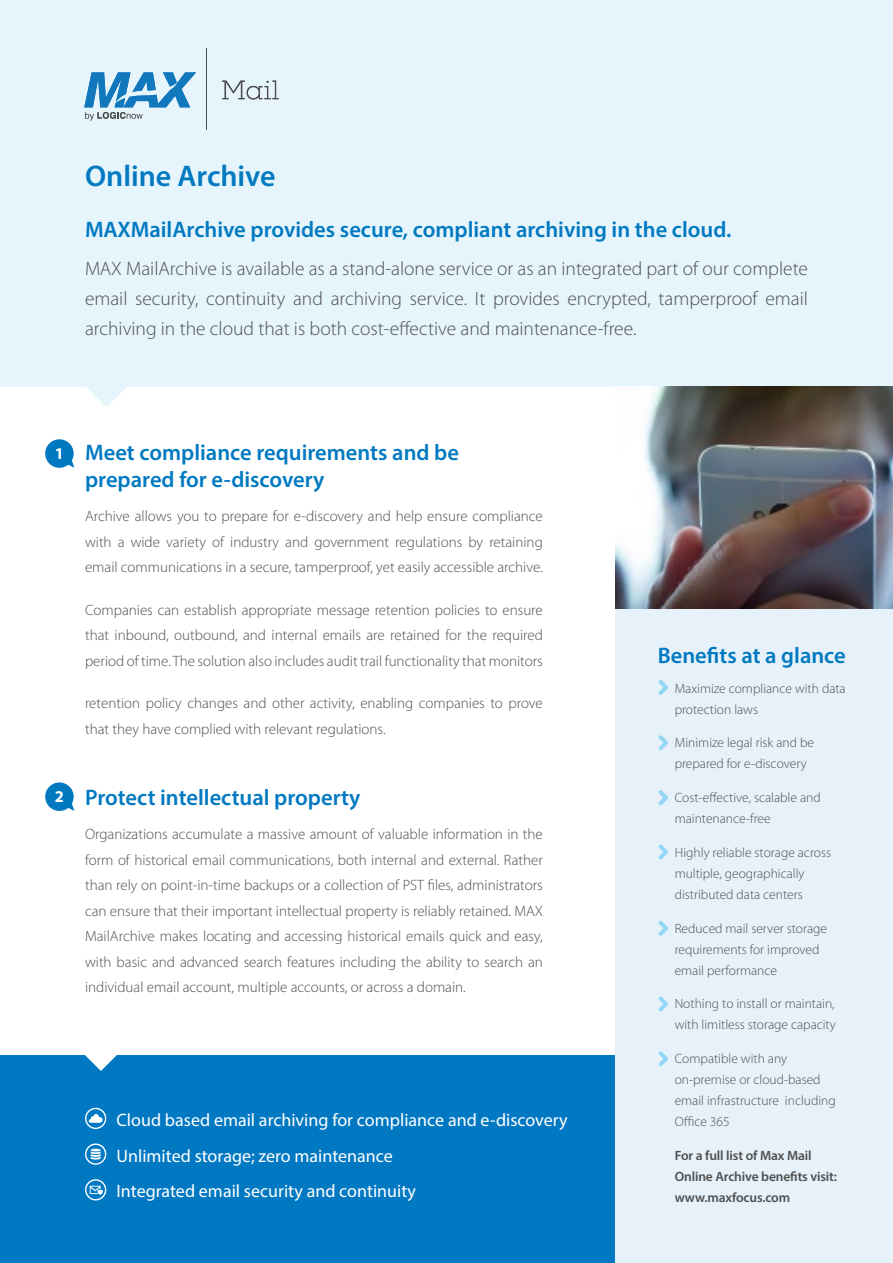
<style>
.page{position:relative;width:893px;height:1263px;background:#fff}
.page>*{position:absolute;margin:0;border:0;box-sizing:border-box;transform-origin:0 0}
.t1{font:600 30px "Myriad Pro";color:#0079c1}
.t2{font:600 22.5px/27px "Myriad Pro";color:#0079c1}
.t3{font:300 19.5px/30px "Myriad Pro";color:#4f4f4f;text-align:justify}
.t4{font:18px/35.5px "Myriad Pro";color:#fff}
.t5{font:700 16.5px "Myriad Pro";color:#fff}
.t6{font:300 15px/25.5px "Myriad Pro";color:#4f4f4f;text-align:justify}
.t7{font:300 13.5px/21px "Myriad Pro";color:#4f4f4f}
.t8{font:600 13.5px/21px "Myriad Pro";letter-spacing:-.01em;color:#4f4f4f}
</style>
<div class="page">
<div style="left:0;top:1055px;width:615px;height:208px;background:#0078c2"></div>
<svg style="left:85px;top:1055px;width:32px;height:16px"></svg>
<div style="left:615px;top:604px;width:278px;height:659px;background:#e6f1f9"></div>
<svg style="left:87px;top:387px;width:40px;height:20px"></svg>
<div style="left:0;top:0;width:893px;height:387px;background:#e6f5fc"></div>
<svg style="left:658px;top:680px;width:10px;height:15px"></svg>
<svg style="left:658px;top:735px;width:10px;height:15px"></svg>
<svg style="left:658px;top:790px;width:10px;height:15px"></svg>
<svg style="left:658px;top:844px;width:10px;height:15px"></svg>
<svg style="left:658px;top:921px;width:10px;height:15px"></svg>
<svg style="left:658px;top:996px;width:10px;height:15px"></svg>
<svg style="left:658px;top:1051px;width:10px;height:15px"></svg>
<svg style="left:85px;top:1108px;width:21px;height:21px"></svg>
<svg style="left:85px;top:1143px;width:21px;height:22px"></svg>
<svg style="left:85px;top:1179px;width:21px;height:21px"></svg>
<svg style="left:63px;top:449px;width:11px;height:19px"></svg>
<div style="left:45px;top:439px;width:29px;height:29px;background:#0079c1;border-radius:50%"></div>
<svg style="left:63px;top:792px;width:11px;height:19px"></svg>
<div style="left:45px;top:782px;width:29px;height:29px;background:#0079c1;border-radius:50%"></div>
<img style="left:615px;top:387px;width:278px;height:221px">
<hr style="left:206px;top:49px;width:1px;height:81px;background:#4e4e50">
<svg style="left:84px;top:72px;width:112px;height:48px;background:#88bbdc"></svg>
<svg style="left:222px;top:81px;width:57px;height:18px"></svg>
<h1 class="t1" style="left:85px;top:157px;width:192px">Online Archive</h1>
<h2 class="t2" style="left:85px;top:215px;width:648px">MAXMailArchive provides secure, compliant archiving in the cloud.</h2>
<p class="t3" style="left:85px;top:254px;width:724px">MAX MailArchive is available as a stand-alone service or as an integrated part of our complete email security, continuity and archiving service. It provides encrypted, tamperproof email archiving in the cloud that is both cost-effective and maintenance-free.</p>
<p class="t5" style="left:55px;top:443px;width:11px">1</p>
<p class="t5" style="left:55px;top:786px;width:11px">2</p>
<h2 class="t2" style="left:85px;top:439px;width:375px">Meet compliance requirements and be prepared for e-discovery</h2>
<p class="t6" style="left:85px;top:504px;width:459px">Archive allows you to prepare for e-discovery and help ensure compliance with a wide variety of industry and government regulations by retaining email communications in a secure, tamperproof, yet easily accessible archive.</p>
<p class="t6" style="left:85px;top:597px;width:459px">Companies can establish appropriate message retention policies to ensure that inbound, outbound, and internal emails are retained for the required period of time. The solution also includes audit trail functionality that monitors</p>
<p class="t6" style="left:85px;top:691px;width:459px">retention policy changes and other activity, enabling companies to prove that they have complied with relevant regulations.</p>
<h2 class="t2" style="left:85px;top:783px;width:277px">Protect intellectual property</h2>
<p class="t6" style="left:85px;top:821px;width:459px">Organizations accumulate a massive amount of valuable information in the form of historical email communications, both internal and external. Rather than rely on point-in-time backups or a collection of PST files, administrators can ensure that their important intellectual property is reliably retained. MAX MailArchive makes locating and accessing historical emails quick and easy, with basic and advanced search features including the ability to search an individual email account, multiple accounts, or across a domain.</p>
<p class="t4" style="left:117px;top:1102px;width:452px">Cloud based email archiving for compliance and e-discovery<br>Unlimited storage; zero maintenance<br>Integrated email security and continuity</p>
<h2 class="t2" style="left:658px;top:641px;width:190px">Benefits at a glance</h2>
<p class="t7" style="left:675px;top:678px;width:173px">Maximize compliance with data protection laws</p>
<p class="t7" style="left:675px;top:732px;width:141px">Minimize legal risk and be prepared for e-discovery</p>
<p class="t7" style="left:675px;top:787px;width:147px">Cost-effective, scalable and maintenance-free</p>
<p class="t7" style="left:675px;top:842px;width:158px">Highly reliable storage across multiple, geographically distributed data centers</p>
<p class="t7" style="left:675px;top:918px;width:154px">Reduced mail server storage requirements for improved email performance</p>
<p class="t7" style="left:675px;top:993px;width:163px">Nothing to install or maintain, with limitless storage capacity</p>
<p class="t7" style="left:675px;top:1048px;width:163px">Compatible with any on-premise or cloud-based email infrastructure including<br>Office 365</p>
<p class="t8" style="left:675px;top:1144px;width:164px">For a full list of Max Mail<br>Online Archive benefits visit: www.maxfocus.com</p>
</div>
